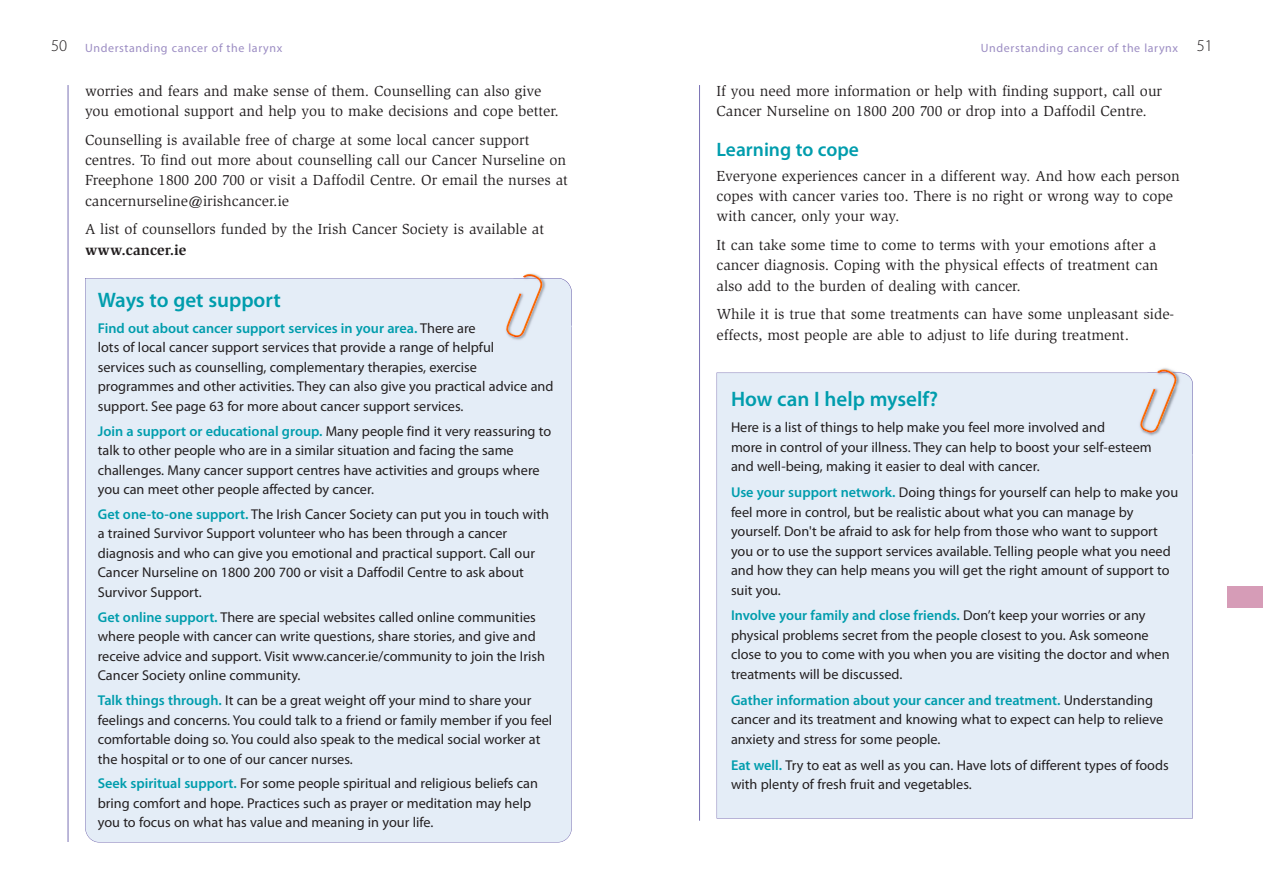
<style>
.page{position:relative;width:1263px;height:893px;background:#fff}
.page>*{position:absolute;margin:0;border:0;box-sizing:border-box;transform-origin:0 0}
.t1{font:600 21px "Myriad Pro";color:#009dad}
.t2{font:600 19.5px "Myriad Pro";color:#009dad}
.t3{font:15px/20.2px "Slimbach Std";color:#231f20}
.t4{font:700 15px "Slimbach Std";color:#231f20}
.t5{font:14.25px/19.5px "Myriad Pro";color:#231f20}
.t6{font:12px "Myriad Pro";letter-spacing:.05em;color:#9c8dc3}
.s1{font-weight:300;font-size:16.5px;color:#231f20}
.s2{font-weight:600;color:#009dad}
</style>
<div class="page">
<hr style="left:699px;top:85px;width:1px;height:736px;background:#7a72b4">
<hr style="left:68px;top:85px;width:1px;height:757px;background:#7a72b4">
<div style="left:85px;top:278px;width:487px;height:564px;background:#e4edf7"></div>
<div style="left:716px;top:373px;width:477px;height:445px;background:#e4edf7"></div>
<div style="left:488px;top:278px;width:83px;height:89px;background:#e4edf7"></div>
<img style="left:542px;top:278px;width:30px;height:48px">
<img style="left:506px;top:274px;width:36px;height:63px">
<img style="left:1161px;top:368px;width:32px;height:86px">
<div style="left:1123px;top:373px;width:69px;height:89px;background:#e4edf7"></div>
<img style="left:1179px;top:373px;width:14px;height:11px">
<img style="left:1140px;top:369px;width:37px;height:64px">
<div style="left:1227px;top:587px;width:36px;height:21px;background:#d69cb7"></div>
<p class="t6" style="left:51px;top:43px;width:233px"><span class="s1">50</span> Understanding cancer of the larynx</p>
<p class="t3" style="left:85px;top:82px;width:475px">worries and fears and make sense of them. Counselling can also give you emotional support and help you to make decisions and cope better.</p>
<p class="t3" style="left:85px;top:131px;width:484px">Counselling is available free of charge at some local cancer support centres. To find out more about counselling call our Cancer Nurseline on Freephone 1800 200 700 or visit a Daffodil Centre. Or email the nurses at cancernurseline@irishcancer.ie</p>
<p class="t3" style="left:85px;top:220px;width:460px">A list of counsellors funded by the Irish Cancer Society is available at</p>
<p class="t4" style="left:85px;top:244px;width:103px">www.cancer.ie</p>
<h1 class="t1" style="left:98px;top:292px;width:184px">Ways to get support</h1>
<p class="t5" style="left:98px;top:319px;width:457px"><span class="s2">Find out about cancer support services in your area.</span> There are<br>lots of local cancer support services that provide a range of helpful<br>services such as counselling, complementary therapies, exercise programmes and other activities. They can also give you practical advice and support. See page 63 for more about cancer support services.</p>
<p class="t5" style="left:98px;top:422px;width:455px"><span class="s2">Join a support or educational group.</span> Many people find it very reassuring to talk to other people who are in a similar situation and facing the same challenges. Many cancer support centres have activities and groups where you can meet other people affected by cancer.</p>
<p class="t5" style="left:98px;top:505px;width:453px"><span class="s2">Get one-to-one support.</span> The Irish Cancer Society can put you in touch with a trained Survivor Support volunteer who has been through a cancer diagnosis and who can give you emotional and practical support. Call our Cancer Nurseline on 1800 200 700 or visit a Daffodil Centre to ask about Survivor Support.</p>
<p class="t5" style="left:98px;top:608px;width:449px"><span class="s2">Get online support.</span> There are special websites called online communities where people with cancer can write questions, share stories, and give and receive advice and support. Visit www.cancer.ie/community to join the Irish Cancer Society online community.</p>
<p class="t5" style="left:98px;top:692px;width:456px"><span class="s2">Talk things through.</span> It can be a great weight off your mind to share your feelings and concerns. You could talk to a friend or family member if you feel comfortable doing so. You could also speak to the medical social worker at the hospital or to one of our cancer nurses.</p>
<p class="t5" style="left:98px;top:775px;width:442px"><span class="s2">Seek spiritual support.</span> For some people spiritual and religious beliefs can bring comfort and hope. Practices such as prayer or meditation may help you to focus on what has value and meaning in your life.</p>
<p class="t6" style="left:981px;top:43px;width:233px">Understanding cancer of the larynx <span class="s1">51</span></p>
<p class="t3" style="left:716px;top:82px;width:447px">If you need more information or help with finding support, call our<br>Cancer Nurseline on 1800 200 700 or drop into a Daffodil Centre.</p>
<h2 class="t2" style="left:716px;top:142px;width:144px">Learning to cope</h2>
<p class="t3" style="left:716px;top:167px;width:465px">Everyone experiences cancer in a different way. And how each person copes with cancer varies too. There is no right or wrong way to cope with cancer, only your way.</p>
<p class="t3" style="left:716px;top:236px;width:443px">It can take some time to come to terms with your emotions after a cancer diagnosis. Coping with the physical effects of treatment can also add to the burden of dealing with cancer.</p>
<p class="t3" style="left:716px;top:305px;width:459px">While it is true that some treatments can have some unpleasant side&shy;effects, most people are able to adjust to life during treatment.</p>
<h1 class="t1" style="left:731px;top:391px;width:209px">How can I help myself?</h1>
<p class="t5" style="left:731px;top:419px;width:422px">Here is a list of things to help make you feel more involved and<br>more in control of your illness. They can help to boost your self-esteem and well-being, making it easier to deal with cancer.</p>
<p class="t5" style="left:731px;top:484px;width:449px"><span class="s2">Use your support network.</span> Doing things for yourself can help to make you feel more in control, but be realistic about what you can manage by yourself. Don't be afraid to ask for help from those who want to support you or to use the support services available. Telling people what you need and how they can help means you will get the right amount of support to suit you.</p>
<p class="t5" style="left:731px;top:607px;width:440px"><span class="s2">Involve your family and close friends.</span> Don’t keep your worries or any physical problems secret from the people closest to you. Ask someone close to you to come with you when you are visiting the doctor and when treatments will be discussed.</p>
<p class="t5" style="left:731px;top:691px;width:434px"><span class="s2">Gather information about your cancer and treatment.</span> Understanding cancer and its treatment and knowing what to expect can help to relieve anxiety and stress for some people.</p>
<p class="t5" style="left:731px;top:756px;width:439px"><span class="s2">Eat well.</span> Try to eat as well as you can. Have lots of different types of foods with plenty of fresh fruit and vegetables.</p>
</div>
